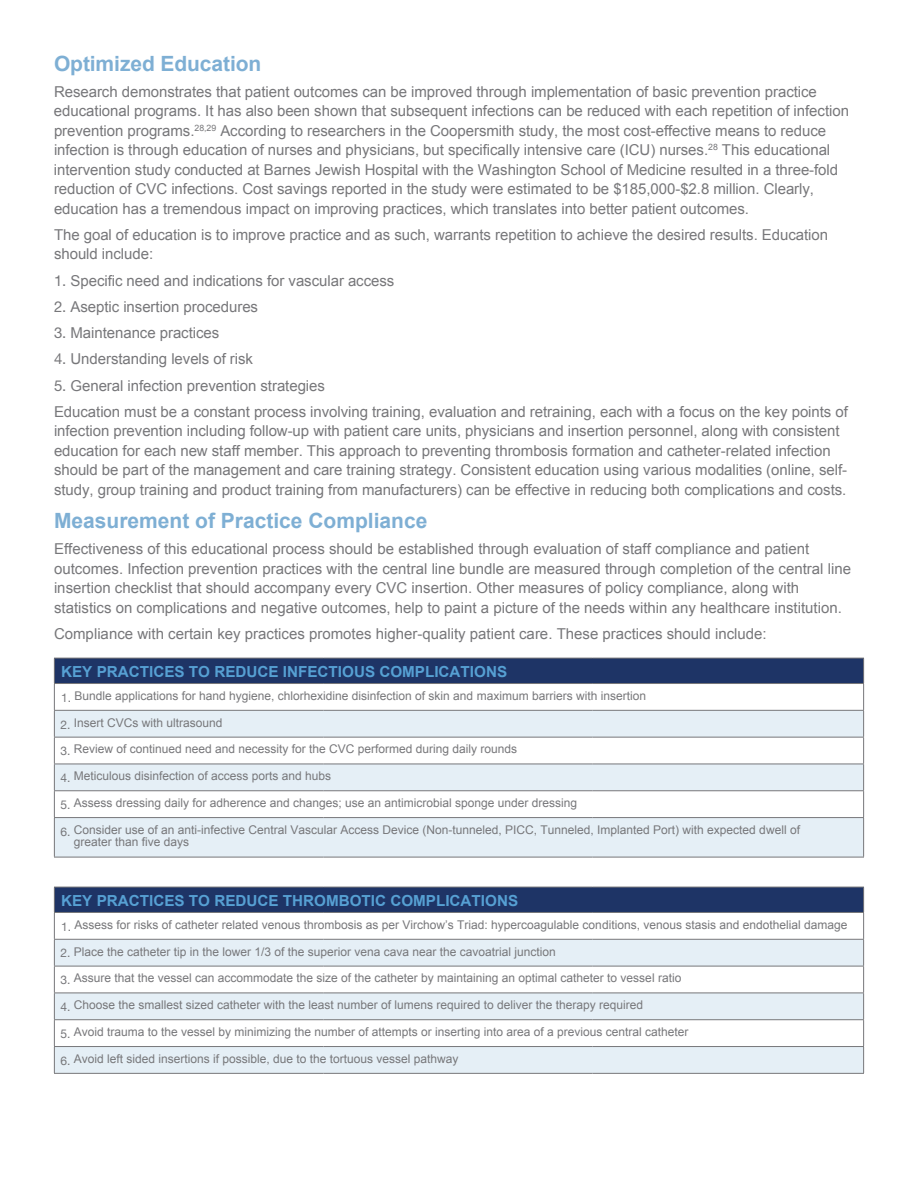
<style>
.page{position:relative;width:918px;height:1188px;background:#fff}
.page>*{position:absolute;margin:0;border:0;box-sizing:border-box;transform-origin:0 0}
.t1{font:700 21px "Arial";color:#7eafd4}
.t2{font:700 15.3px "Arial";color:#56a0d3}
.t3{font:15px/19.5px "Arial";letter-spacing:-.005em;color:#77777a}
.t4{font:12px/12px "Arial";color:#77777a}
.s1{font-family:"Helvetica Neue"}
</style>
<div class="page">
<div style="left:54px;top:658px;width:810px;height:26px;background:#1e3466"></div>
<svg style="left:55px;top:709px;width:808px;height:1px"></svg>
<svg style="left:55px;top:711px;width:808px;height:146px;fill:#e5eff6"></svg>
<hr style="left:54px;top:658px;width:269px;height:1px;background:#77777a">
<hr style="left:323px;top:658px;width:269px;height:1px;background:#77777a">
<hr style="left:592px;top:658px;width:272px;height:1px;background:#77777a">
<hr style="left:54px;top:683px;width:269px;height:1px;background:#77777a">
<hr style="left:323px;top:683px;width:269px;height:1px;background:#77777a">
<hr style="left:592px;top:683px;width:272px;height:1px;background:#77777a">
<hr style="left:54px;top:710px;width:269px;height:1px;background:#77777a">
<hr style="left:323px;top:710px;width:269px;height:1px;background:#77777a">
<hr style="left:592px;top:710px;width:272px;height:1px;background:#77777a">
<hr style="left:54px;top:737px;width:269px;height:1px;background:#77777a">
<hr style="left:323px;top:737px;width:269px;height:1px;background:#77777a">
<hr style="left:592px;top:737px;width:272px;height:1px;background:#77777a">
<hr style="left:54px;top:764px;width:269px;height:1px;background:#77777a">
<hr style="left:323px;top:764px;width:269px;height:1px;background:#77777a">
<hr style="left:592px;top:764px;width:272px;height:1px;background:#77777a">
<svg style="left:54px;top:658px;width:1px;height:159px"></svg>
<svg style="left:863px;top:658px;width:1px;height:159px"></svg>
<hr style="left:54px;top:818px;width:1px;height:39px;background:#77777a">
<hr style="left:863px;top:818px;width:1px;height:39px;background:#77777a">
<hr style="left:54px;top:790px;width:269px;height:1px;background:#77777a">
<hr style="left:323px;top:790px;width:269px;height:1px;background:#77777a">
<hr style="left:592px;top:790px;width:272px;height:1px;background:#77777a">
<hr style="left:54px;top:817px;width:269px;height:1px;background:#77777a">
<hr style="left:323px;top:817px;width:269px;height:1px;background:#77777a">
<hr style="left:592px;top:817px;width:272px;height:1px;background:#77777a">
<hr style="left:54px;top:857px;width:269px;height:1px;background:#77777a">
<hr style="left:323px;top:857px;width:269px;height:1px;background:#77777a">
<hr style="left:592px;top:857px;width:272px;height:1px;background:#77777a">
<div style="left:54px;top:887px;width:810px;height:25px;background:#1e3466"></div>
<svg style="left:55px;top:938px;width:808px;height:1px"></svg>
<svg style="left:55px;top:940px;width:808px;height:133px;fill:#e5eff6"></svg>
<hr style="left:54px;top:887px;width:269px;height:1px;background:#77777a">
<hr style="left:323px;top:887px;width:269px;height:1px;background:#77777a">
<hr style="left:592px;top:887px;width:272px;height:1px;background:#77777a">
<hr style="left:54px;top:912px;width:269px;height:1px;background:#77777a">
<hr style="left:323px;top:912px;width:269px;height:1px;background:#77777a">
<hr style="left:592px;top:912px;width:272px;height:1px;background:#77777a">
<hr style="left:54px;top:939px;width:269px;height:1px;background:#77777a">
<hr style="left:323px;top:939px;width:269px;height:1px;background:#77777a">
<hr style="left:592px;top:939px;width:272px;height:1px;background:#77777a">
<hr style="left:54px;top:966px;width:269px;height:1px;background:#77777a">
<hr style="left:323px;top:966px;width:269px;height:1px;background:#77777a">
<hr style="left:592px;top:966px;width:272px;height:1px;background:#77777a">
<hr style="left:54px;top:993px;width:269px;height:1px;background:#77777a">
<hr style="left:323px;top:993px;width:269px;height:1px;background:#77777a">
<hr style="left:592px;top:993px;width:272px;height:1px;background:#77777a">
<svg style="left:54px;top:887px;width:1px;height:186px"></svg>
<svg style="left:863px;top:887px;width:1px;height:186px"></svg>
<hr style="left:54px;top:1019px;width:269px;height:1px;background:#77777a">
<hr style="left:323px;top:1019px;width:269px;height:1px;background:#77777a">
<hr style="left:592px;top:1019px;width:272px;height:1px;background:#77777a">
<hr style="left:54px;top:1046px;width:269px;height:1px;background:#77777a">
<hr style="left:323px;top:1046px;width:269px;height:1px;background:#77777a">
<hr style="left:592px;top:1046px;width:272px;height:1px;background:#77777a">
<hr style="left:54px;top:1073px;width:269px;height:1px;background:#77777a">
<hr style="left:323px;top:1073px;width:269px;height:1px;background:#77777a">
<hr style="left:592px;top:1073px;width:272px;height:1px;background:#77777a">
<h1 class="t1" style="left:54px;top:49px;width:209px">Optimized Education</h1>
<p class="t3" style="left:54px;top:82px;width:797px">Research demonstrates that patient outcomes can be improved through implementation of basic prevention practice educational programs. It has also been shown that subsequent infections can be reduced with each repetition of infection prevention programs.<sup>28,29</sup> According to researchers in the Coopersmith study, the most cost-effective means to reduce infection is through education of nurses and physicians, but specifically intensive care (ICU) nurses.<sup>28</sup> This educational intervention study conducted at Barnes Jewish Hospital with the Washington School of Medicine resulted in a three-fold reduction of CVC infections. Cost savings reported in the study were estimated to be $185,000-$2.8 million. Clearly, education has a tremendous impact on improving practices, which translates into better patient outcomes.</p>
<p class="t3" style="left:54px;top:225px;width:776px">The goal of education is to improve practice and as such, warrants repetition to achieve the desired results. Education should include:</p>
<p class="t3" style="left:54px;top:271px;width:342px"><span class="s1">1.</span> Specific need and indications for vascular access</p>
<p class="t3" style="left:54px;top:297px;width:206px"><span class="s1">2.</span> Aseptic insertion procedures</p>
<p class="t3" style="left:54px;top:323px;width:167px"><span class="s1">3.</span> Maintenance practices</p>
<p class="t3" style="left:54px;top:350px;width:201px"><span class="s1">4.</span> Understanding levels of risk</p>
<p class="t3" style="left:54px;top:372px;width:796px;line-height:26.2px"><span class="s1">5.</span> General infection prevention strategies<br>Education must be a constant process involving training, evaluation and retraining, each with a focus on the key points of</p>
<p class="t3" style="left:54px;top:422px;width:795px">infection prevention including follow-up with patient care units, physicians and insertion personnel, along with consistent education for each new staff member. This approach to preventing thrombosis formation and catheter-related infection should be part of the management and care training strategy. Consistent education using various modalities (online, self&shy;study, group training and product training from manufacturers) can be effective in reducing both complications and costs.</p>
<h1 class="t1" style="left:54px;top:507px;width:375px">Measurement of Practice Compliance</h1>
<p class="t3" style="left:54px;top:539px;width:799px">Effectiveness of this educational process should be established through evaluation of staff compliance and patient outcomes. Infection prevention practices with the central line bundle are measured through completion of the central line insertion checklist that should accompany every CVC insertion. Other measures of policy compliance, along with statistics on complications and negative outcomes, help to paint a picture of the needs within any healthcare institution.</p>
<p class="t3" style="left:54px;top:624px;width:714px">Compliance with certain key practices promotes higher-quality patient care. These practices should include:</p>
<p class="t2" style="left:61px;top:661px;width:448px">KEY PRACTICES TO REDUCE INFECTIOUS COMPLICATIONS</p>
<p class="t4" style="left:61px;top:690px;width:586px"><span class="s1">1.</span> Bundle applications for hand hygiene, chlorhexidine disinfection of skin and maximum barriers with insertion</p>
<p class="t4" style="left:60px;top:716px;width:164px"><span class="s1">2.</span> Insert CVCs with ultrasound</p>
<p class="t4" style="left:60px;top:743px;width:458px"><span class="s1">3.</span> Review of continued need and necessity for the CVC performed during daily rounds</p>
<p class="t4" style="left:60px;top:770px;width:272px"><span class="s1">4.</span> Meticulous disinfection of access ports and hubs</p>
<p class="t4" style="left:60px;top:797px;width:518px"><span class="s1">5.</span> Assess dressing daily for adherence and changes; use an antimicrobial sponge under dressing</p>
<p class="t4" style="left:74px;top:824px;width:728px;text-indent:-13px"><span class="s1">6.</span> Consider use of an anti-infective Central Vascular Access Device (Non-tunneled, PICC, Tunneled, Implanted Port) with expected dwell of greater than five days</p>
<p class="t2" style="left:61px;top:890px;width:459px">KEY PRACTICES TO REDUCE THROMBOTIC COMPLICATIONS</p>
<p class="t4" style="left:61px;top:919px;width:788px"><span class="s1">1.</span> Assess for risks of catheter related venous thrombosis as per Virchow’s Triad: hypercoagulable conditions, venous stasis and endothelial damage</p>
<p class="t4" style="left:60px;top:945px;width:497px"><span class="s1">2.</span> Place the catheter tip in the lower 1/3 of the superior vena cava near the cavoatrial junction</p>
<p class="t4" style="left:60px;top:972px;width:622px"><span class="s1">3.</span> Assure that the vessel can accommodate the size of the catheter by maintaining an optimal catheter to vessel ratio</p>
<p class="t4" style="left:60px;top:999px;width:584px"><span class="s1">4.</span> Choose the smallest sized catheter with the least number of lumens required to deliver the therapy required</p>
<p class="t4" style="left:60px;top:1026px;width:630px"><span class="s1">5.</span> Avoid trauma to the vessel by minimizing the number of attempts or inserting into area of a previous central catheter</p>
<p class="t4" style="left:60px;top:1053px;width:400px"><span class="s1">6.</span> Avoid left sided insertions if possible, due to the tortuous vessel pathway</p>
</div>
